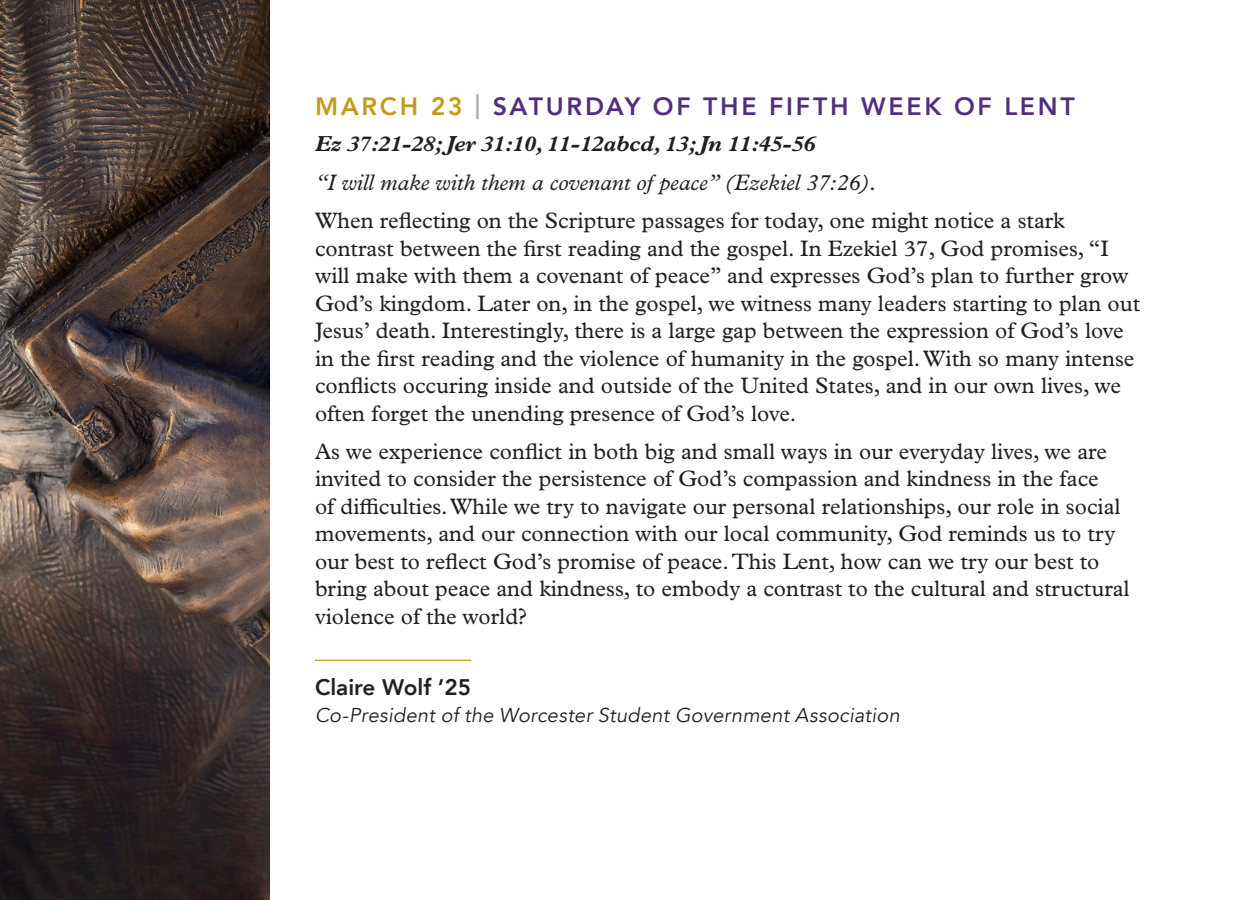
<style>
.page{position:relative;width:1260px;height:900px;background:#fff}
.page>*{position:absolute;margin:0;border:0;box-sizing:border-box;transform-origin:0 0}
.date{font:800 25px "Avenir";letter-spacing:.11em;color:#522e81}
.body_text{font:22.5px/27.5px "Plantin MT Pro";color:#231f20}
.body_text-2{font:italic 22.5px "Plantin MT Pro";color:#231f20}
.Name{font:800 22.5px "Avenir";color:#231f20}
.date-2{font:italic 700 22px "Plantin MT Pro";letter-spacing:-.01em;color:#231f20}
.t1{font:italic 20px "Avenir";letter-spacing:.015em;color:#231f20}
.s1{color:#c29b1b}
.s2{color:#adb2b4}
</style>
<div class="page">
<hr style="left:315px;top:660px;width:156px;height:1px;background:#c29b1b">
<img style="left:0;top:0;width:270px;height:900px">
<p class="date" style="left:315px;top:87px;width:761px"><span class="s1">MARCH 23</span> <span class="s2">|</span> SATURDAY OF THE FIFTH WEEK OF LENT</p>
<p class="date-2" style="left:315px;top:131px;width:502px">Ez 37:21-28; Jer 31:10, 11-12abcd, 13; Jn 11:45-56</p>
<p class="body_text-2" style="left:315px;top:169px;width:564px">“I will make with them a covenant of peace” (Ezekiel 37:26).</p>
<p class="body_text" style="left:315px;top:207px;width:827px">When reflecting on the Scripture passages for today, one might notice a stark contrast between the first reading and the gospel. In Ezekiel 37, God promises, “I will make with them a covenant of peace” and expresses God’s plan to further grow God’s kingdom. Later on, in the gospel, we witness many leaders starting to plan out Jesus’ death. Interestingly, there is a large gap between the expression of God’s love in the first reading and the violence of humanity in the gospel. With so many intense conflicts occuring inside and outside of the United States, and in our own lives, we often forget the unending presence of God’s love.</p>
<p class="body_text" style="left:315px;top:438px;width:816px">As we experience conflict in both big and small ways in our everyday lives, we are invited to consider the persistence of God’s compassion and kindness in the face<br>of difficulties. While we try to navigate our personal relationships, our role in social movements, and our connection with our local community, God reminds us to try our best to reflect God’s promise of peace. This Lent, how can we try our best to bring about peace and kindness, to embody a contrast to the cultural and structural violence of the world?</p>
<p class="Name" style="left:315px;top:669px;width:158px">Claire Wolf ’25</p>
<p class="t1" style="left:315px;top:703px;width:586px">Co-President of the Worcester Student Government Association</p>
</div>
